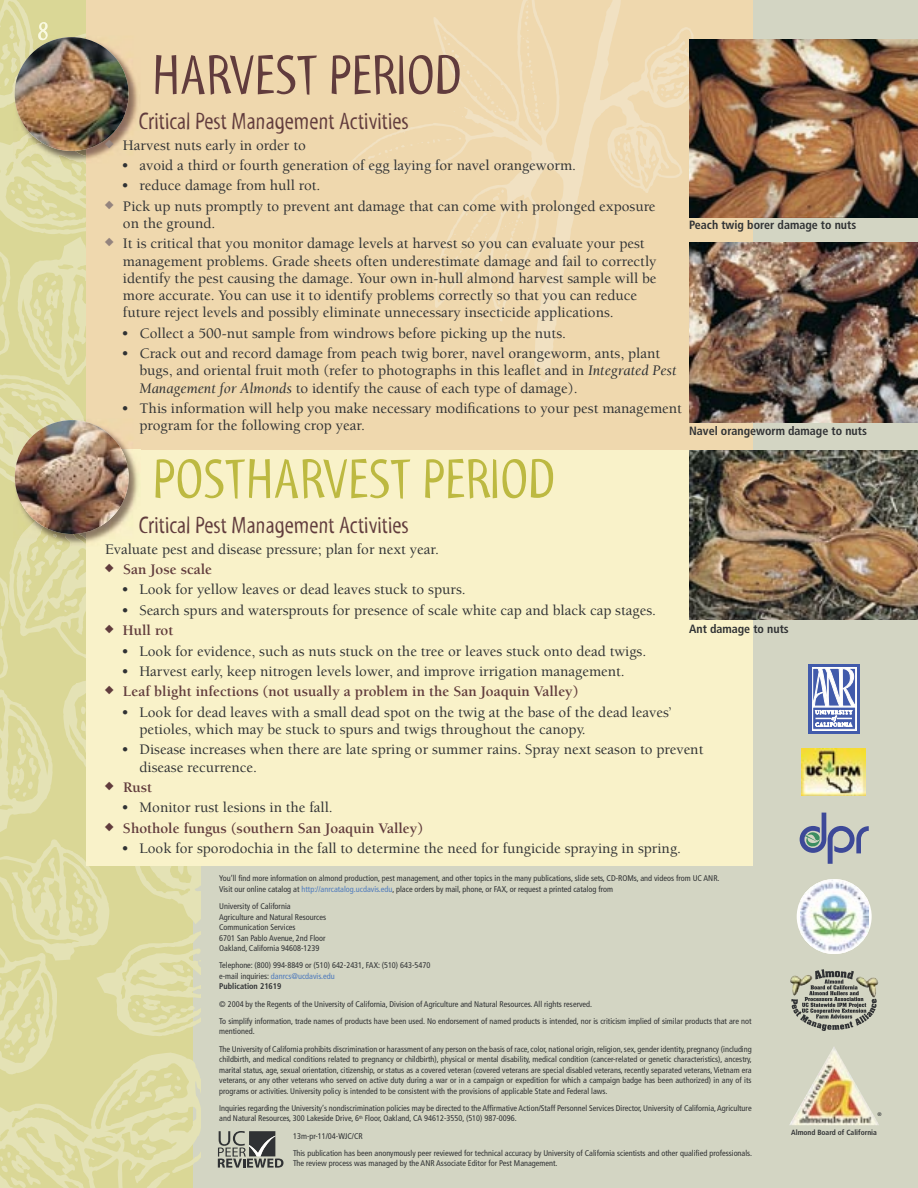
<style>
.page{position:relative;width:918px;height:1188px;background:#d3d5c3}
.page>*{position:absolute;margin:0;border:0;box-sizing:border-box;transform-origin:0 0}
.t1{font:57px "Myriad Std Tilt";color:#bdb941}
.t2{font:57px "Myriad Std Tilt";color:#613c3d}
.t3{font:27px "Myriad Std Tilt";color:#fafae1}
.t4{font:24px "Myriad Std Tilt";color:#613c3d}
.t5{font:500 15px/17.2px "Berkeley";color:#303234}
.t6{font:700 15px "Berkeley";color:#613c3d}
.t7{font:700 condensed 12px "Frutiger";color:#303234}
.t8{font:condensed 8.25px/10.5px "Frutiger";color:#303234}
.t9{font:700 condensed 7.5px "Frutiger";color:#303234}
.t10{font:5.25px "Frutiger";color:#303234}
.s1{font-weight:400;font-style:italic}
.s2{color:#4e7abc}
.s3{font-weight:700}
</style>
<div class="page">
<svg style="left:17px;top:356px;width:69px;height:18px"></svg>
<div style="left:86px;top:0;width:667px;height:864px;background:#efd8ae"></div>
<div style="left:86px;top:450px;width:667px;height:416px;background:#f9f2c9"></div>
<svg style="left:218px;top:1131px;width:65px;height:37px"></svg>
<img style="left:789px;top:1047px;width:90px;height:78px">
<svg style="left:343px;top:0;width:368px;height:382px"></svg>
<div style="left:808px;top:664px;width:52px;height:69px;background:#425bab"></div>
<div style="left:812px;top:667px;width:45px;height:63px;background:#fffefd"></div>
<div style="left:813px;top:707px;width:43px;height:23px;border:1px solid #fffefd"></div>
<svg style="left:812px;top:668px;width:44px;height:60px"></svg>
<img style="left:802px;top:749px;width:64px;height:47px">
<img style="left:689px;top:242px;width:229px;height:181px">
<img style="left:689px;top:451px;width:229px;height:169px">
<img style="left:689px;top:39px;width:229px;height:178px">
<img style="left:129px;top:452px;width:9px;height:61px">
<img style="left:118px;top:438px;width:11px;height:89px">
<div style="left:797px;top:879px;width:75px;height:75px;background:#fffefd;border-radius:50%"></div>
<img style="left:800px;top:879px;width:69px;height:75px">
<svg style="left:800px;top:813px;width:69px;height:51px"></svg>
<svg style="left:791px;top:969px;width:86px;height:62px"></svg>
<svg style="left:0;top:0;width:138px;height:356px"></svg>
<svg style="left:0;top:374px;width:118px;height:306px"></svg>
<svg style="left:0;top:686px;width:200px;height:502px"></svg>
<h2 class="t3" style="left:38px;top:16px;width:12px">8</h2>
<h1 class="t2" style="left:152px;top:44px;width:311px">HARVEST PERIOD</h1>
<h3 class="t4" style="left:139px;top:108px;width:272px">Critical Pest Management Activities</h3>
<h3 class="t5" style="left:123px;top:137px;width:184px">Harvest nuts early in order to</h3>
<h3 class="t5" style="left:121px;top:157px;width:456px">• avoid a third or fourth generation of egg laying for navel orangeworm.</h3>
<h3 class="t5" style="left:121px;top:176px;width:536px;line-height:20.4px">• reduce damage from hull rot.<br>Pick up nuts promptly to prevent ant damage that can come with prolonged exposure</h3>
<h3 class="t5" style="left:123px;top:213px;width:523px;line-height:20.4px">on the ground.<br>It is critical that you monitor damage levels at harvest so you can evaluate your pest</h3>
<p class="t5" style="left:123px;top:253px;width:535px">management problems. Grade sheets often underestimate damage and fail to correctly identify the pest causing the damage. Your own in-hull almond harvest sample will be more accurate. You can use it to identify problems correctly so that you can reduce future reject levels and possibly eliminate unnecessary insecticide applications.</p>
<h3 class="t5" style="left:121px;top:325px;width:446px">• Collect a 500-nut sample from windrows before picking up the nuts.</h3>
<p class="t5" style="left:139px;top:345px;width:539px;text-indent:-18px">• Crack out and record damage from peach twig borer, navel orangeworm, ants, plant bugs, and oriental fruit moth (refer to photographs in this leaflet and in <span class="s1">Integrated Pest<br>Management for Almonds</span> to identify the cause of each type of damage).</p>
<h3 class="t5" style="left:140px;top:400px;width:544px;text-indent:-18px">• This information will help you make necessary modifications to your pest management program for the following crop year.</h3>
<h1 class="t1" style="left:152px;top:448px;width:404px">POSTHARVEST PERIOD</h1>
<h3 class="t4" style="left:139px;top:512px;width:272px">Critical Pest Management Activities</h3>
<h3 class="t5" style="left:105px;top:541px;width:335px">Evaluate pest and disease pressure; plan for next year.</h3>
<h3 class="t6" style="left:123px;top:561px;width:91px">San Jose scale</h3>
<h3 class="t5" style="left:122px;top:581px;width:346px">• Look for yellow leaves or dead leaves stuck to spurs.</h3>
<h3 class="t5" style="left:122px;top:602px;width:536px">• Search spurs and watersprouts for presence of scale white cap and black cap stages.</h3>
<h3 class="t6" style="left:123px;top:622px;width:52px">Hull rot</h3>
<h3 class="t5" style="left:122px;top:643px;width:526px">• Look for evidence, such as nuts stuck on the tree or leaves stuck onto dead twigs.</h3>
<h3 class="t5" style="left:122px;top:663px;width:505px">• Harvest early, keep nitrogen levels lower, and improve irrigation management.</h3>
<h3 class="t6" style="left:123px;top:684px;width:457px">Leaf blight infections (not usually a problem in the San Joaquin Valley)</h3>
<h3 class="t5" style="left:140px;top:704px;width:534px;text-indent:-18px">• Look for dead leaves with a small dead spot on the twig at the base of the dead leaves’ petioles, which may be stuck to spurs and twigs throughout the canopy.</h3>
<h3 class="t5" style="left:140px;top:741px;width:565px;text-indent:-18px">• Disease increases when there are late spring or summer rains. Spray next season to prevent disease recurrence.</h3>
<h3 class="t6" style="left:123px;top:779px;width:31px">Rust</h3>
<h3 class="t5" style="left:122px;top:799px;width:213px">• Monitor rust lesions in the fall.</h3>
<h3 class="t6" style="left:123px;top:820px;width:301px">Shothole fungus (southern San Joaquin Valley)</h3>
<h3 class="t5" style="left:122px;top:840px;width:561px">• Look for sporodochia in the fall to determine the need for fungicide spraying in spring.</h3>
<p class="t8" style="left:219px;top:873px;width:502px">You’ll find more information on almond production, pest management, and other topics in the many publications, slide sets, CD-ROMs, and videos from UC ANR.<br>Visit our online catalog at <span class="s2">http://anrcatalog.ucdavis.edu</span>, place orders by mail, phone, or FAX, or request a printed catalog from</p>
<p class="t8" style="left:219px;top:901px;width:108px">University of California<br>Agriculture and Natural Resources<br>Communication Services<br>6701 San Pablo Avenue, 2nd Floor<br>Oakland, California 94608-1239</p>
<p class="t8" style="left:219px;top:960px;width:213px">Telephone: (800) 994-8849 or (510) 642-2431, FAX: (510) 643-5470 e-mail inquiries: <span class="s2">danrcs@ucdavis.edu<br></span><span class="s3">Publication 21619</span></p>
<p class="t8" style="left:219px;top:995px;width:534px;line-height:17.2px">© 2004 by the Regents of the University of California, Division of Agriculture and Natural Resources. All rights reserved.<br>To simplify information, trade names of products have been used. No endorsement of named products is intended, nor is criticism implied of similar products that are not</p>
<p class="t8" style="left:219px;top:1023px;width:534px;line-height:17.2px">mentioned.<br>The University of California prohibits discrimination or harassment of any person on the basis of race, color, national origin, religion, sex, gender identity, pregnancy (including</p>
<p class="t8" style="left:219px;top:1054px;width:534px;text-align:justify">childbirth, and medical conditions related to pregnancy or childbirth), physical or mental disability, medical condition (cancer-related or genetic characteristics), ancestry, marital status, age, sexual orientation, citizenship, or status as a covered veteran (covered veterans are special disabled veterans, recently separated veterans, Vietnam era veterans, or any other veterans who served on active duty during a war or in a campaign or expedition for which a campaign badge has been authorized) in any of its programs or activities. University policy is intended to be consistent with the provisions of applicable State and Federal laws.</p>
<p class="t8" style="left:219px;top:1103px;width:534px">Inquiries regarding the University’s nondiscrimination policies may be directed to the Affirmative Action/Staff Personnel Services Director, University of California, Agriculture and Natural Resources, 300 Lakeside Drive, 6<sup>th</sup> Floor, Oakland, CA 94612-3550, (510) 987-0096.</p>
<p class="t8" style="left:293px;top:1127px;width:460px;line-height:17.2px">13m-pr-11/04-WJC/CR<br>This publication has been anonymously peer reviewed for technical accuracy by University of California scientists and other qualified professionals.</p>
<p class="t8" style="left:293px;top:1158px;width:266px">The review process was managed by the ANR Associate Editor for Pest Management.</p>
<h3 class="t7" style="left:689px;top:218px;width:169px">Peach twig borer damage to nuts</h3>
<h3 class="t7" style="left:689px;top:424px;width:179px">Navel orangeworm damage to nuts</h3>
<h3 class="t7" style="left:689px;top:622px;width:101px">Ant damage to nuts</h3>
<p class="t10" style="left:878px;top:1111px;width:6px">®</p>
<p class="t9" style="left:791px;top:1128px;width:87px">Almond Board of California</p>
</div>
